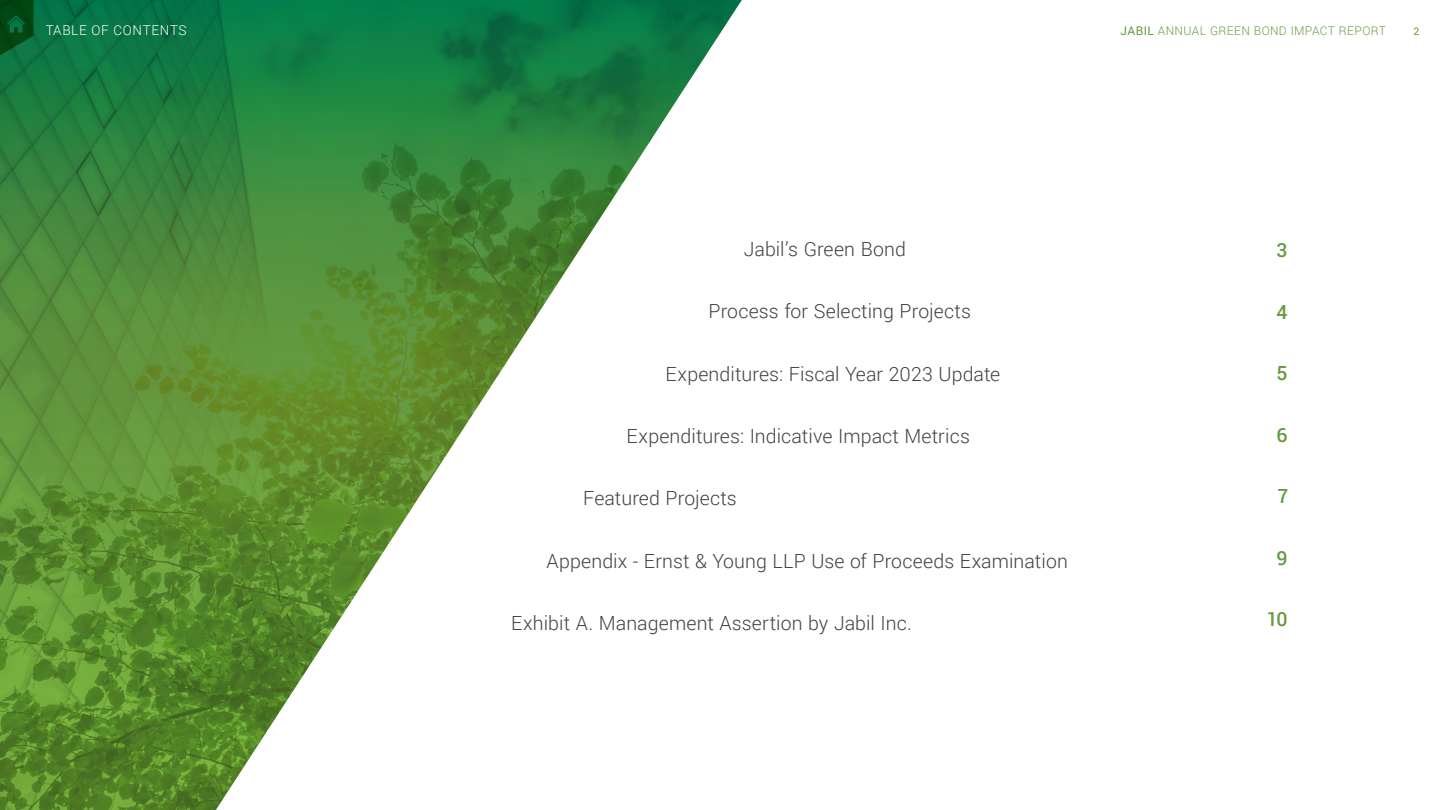
<style>
.page{position:relative;width:1440px;height:810px;background:#fff}
.page>*{position:absolute;margin:0;border:0;box-sizing:border-box;transform-origin:0 0}
.t1{font:300 19.5px "Roboto";letter-spacing:.005em;color:#414042}
.t2{font:500 19.5px "Roboto";color:#669b41}
.t3{font:300 13.5px "Roboto";letter-spacing:.045em;color:#fff}
.t4{font:300 12px "Roboto";letter-spacing:.025em;color:#669b41}
.t5{font:10.5px "Roboto";color:#669b41}
.s1{font-weight:400}
</style>
<div class="page">
<img style="left:0;top:0;width:742px;height:810px">
<p class="t3" style="left:46px;top:21px;width:142px">TABLE OF CONTENTS</p>
<p class="t4" style="left:1121px;top:23px;width:267px"><span class="s1">JABIL</span> ANNUAL GREEN BOND IMPACT REPORT</p>
<p class="t5" style="left:1413px;top:24px;width:7px">2</p>
<p class="t1" style="left:744px;top:236px;width:164px">Jabil’s Green Bond</p>
<p class="t2" style="left:1277px;top:237px;width:13px">3</p>
<p class="t1" style="left:709px;top:298px;width:264px">Process for Selecting Projects</p>
<p class="t2" style="left:1277px;top:298px;width:13px">4</p>
<p class="t1" style="left:666px;top:360px;width:336px">Expenditures: Fiscal Year 2023 Update</p>
<p class="t2" style="left:1277px;top:360px;width:13px">5</p>
<p class="t1" style="left:627px;top:423px;width:345px">Expenditures: Indicative Impact Metrics</p>
<p class="t2" style="left:1277px;top:421px;width:13px">6</p>
<p class="t1" style="left:583px;top:485px;width:155px">Featured Projects</p>
<p class="t2" style="left:1278px;top:483px;width:11px">7</p>
<p class="t1" style="left:547px;top:547px;width:523px">Appendix - Ernst &amp; Young LLP Use of Proceeds Examination</p>
<p class="t2" style="left:1277px;top:544px;width:13px">9</p>
<p class="t1" style="left:511px;top:610px;width:402px">Exhibit A. Management Assertion by Jabil Inc.</p>
<p class="t2" style="left:1267px;top:606px;width:23px">10</p>
</div>
